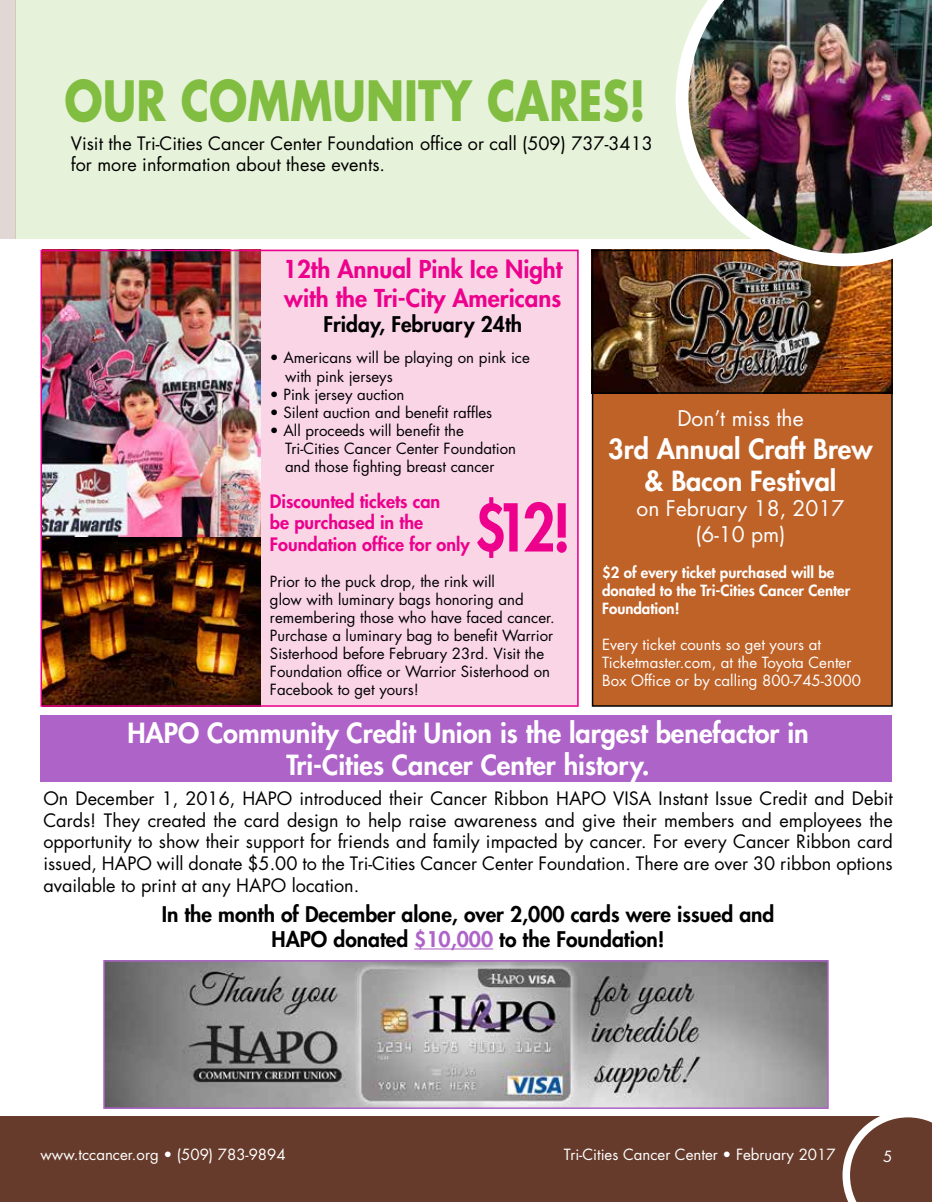
<style>
.page{position:relative;width:932px;height:1202px;background:#fff}
.page>*{position:absolute;margin:0;border:0;box-sizing:border-box;transform-origin:0 0}
.t1{font:700 54px "Futura Std";color:#81bd41;scale:.8 1}
.t2{font:800 27px/32.4px "Futura Std";color:#fff;text-align:center}
.t3{font:800 24px/28.8px "Futura Std";color:#ec008c}
.t4{font:800 21px/25.2px "Futura Std";color:#000;text-align:center}
.t5{font:21px/25.2px "Futura Std";color:#fff;text-align:center}
.t6{font:18px/21.6px "Futura Std";color:#000}
.t7{font:800 18px/21.6px "Futura Std";color:#ec008c}
.t8{font:15px/18px "Futura Std";color:#000}
.t9{font:15px/18px "Futura Std";color:#fff}
.t10{font:800 15px/18px "Futura Std";color:#fff}
.s1{color:#ae63c9}
</style>
<div class="page">
<div style="left:40px;top:715px;width:852px;height:67px;background:#ae63c9"></div>
<div style="left:592px;top:250px;width:300px;height:456px;background:#bf6228"></div>
<div style="left:591px;top:250px;width:301px;height:456px;border:2px solid #000"></div>
<div style="left:135px;top:250px;width:443px;height:456px;background:#fad5e6"></div>
<img style="left:594px;top:253px;width:295px;height:138px">
<div style="left:591px;top:250px;width:301px;height:144px;border:2px solid #000"></div>
<img style="left:43px;top:253px;width:217px;height:450px">
<div style="left:40px;top:250px;width:538px;height:456px;border:2px solid #ec008c"></div>
<svg style="left:477px;top:497px;width:89px;height:61px"></svg>
<div style="left:15px;top:0;width:821px;height:238px;background:#e6f2d9"></div>
<div style="left:15px;top:1116px;width:905px;height:86px;background:#663b2b"></div>
<div style="left:0;top:1116px;width:14px;height:86px;background:#663b2b"></div>
<svg style="left:842px;top:1116px;width:90px;height:86px"></svg>
<div style="left:0;top:0;width:15px;height:238px;background:#e1d8d5"></div>
<img style="left:675px;top:0;width:257px;height:266px">
<hr style="left:414px;top:948px;width:79px;height:1px;background:#ae63c9">
<img style="left:106px;top:963px;width:719px;height:142px">
<div style="left:103px;top:960px;width:725px;height:148px;border:2px solid #ae63c9"></div>
<h1 class="t1" style="left:65px;top:65px;width:728px">OUR COMMUNITY CARES!</h1>
<p class="t6" style="left:71px;top:132px;width:583px">Visit the Tri-Cities Cancer Center Foundation office or call (509) 737-3413 for more information about these events.</p>
<h3 class="t3" style="left:283px;top:255px;width:281px">12th Annual Pink Ice Night with the Tri-City Americans</h3>
<p class="t4" style="left:323px;top:311px;width:200px">Friday, February 24th</p>
<p class="t8" style="left:285px;top:349px;width:246px;text-indent:-15px">• Americans will be playing on pink ice with pink jerseys</p>
<p class="t8" style="left:270px;top:385px;width:136px">• Pink jersey auction</p>
<p class="t8" style="left:270px;top:403px;width:224px">• Silent auction and benefit raffles</p>
<p class="t8" style="left:285px;top:421px;width:232px;text-indent:-15px">• All proceeds will benefit the<br>Tri-Cities Cancer Center Foundation and those fighting breast cancer</p>
<p class="t7" style="left:270px;top:490px;width:201px">Discounted tickets can<br>be purchased in the<br>Foundation office for only</p>
<p class="t8" style="left:270px;top:573px;width:286px">Prior to the puck drop, the rink will<br>glow with luminary bags honoring and remembering those who have faced cancer.<br>Purchase a luminary bag to benefit Warrior Sisterhood before February 23rd. Visit the Foundation office or Warrior Sisterhood on Facebook to get yours!</p>
<p class="t5" style="left:677px;top:406px;width:128px">Don’t miss the</p>
<h2 class="t2" style="left:608px;top:432px;width:266px">3rd Annual Craft Brew &amp; Bacon Festival</h2>
<p class="t5" style="left:636px;top:496px;width:209px">on February 18, 2017 (6-10 pm)</p>
<p class="t10" style="left:602px;top:563px;width:249px">$2 of every ticket purchased will be donated to the Tri-Cities Cancer Center<br>Foundation!</p>
<p class="t9" style="left:602px;top:635px;width:260px">Every ticket counts so get yours at<br>Ticketmaster.com, at the Toyota Center<br>Box Office or by calling 800-745-3000</p>
<h2 class="t2" style="left:127px;top:716px;width:683px">HAPO Community Credit Union is the largest benefactor in<br>Tri-Cities Cancer Center history.</h2>
<p class="t6" style="left:43px;top:788px;width:851px;text-align:justify">On December 1, 2016, HAPO introduced their Cancer Ribbon HAPO VISA Instant Issue Credit and Debit Cards! They created the card design to help raise awareness and give their members and employees the opportunity to show their support for friends and family impacted by cancer. For every Cancer Ribbon card issued, HAPO will donate $5.00 to the Tri-Cities Cancer Center Foundation. There are over 30 ribbon options available to print at any HAPO location.</p>
<p class="t4" style="left:162px;top:901px;width:614px">In the month of December alone, over 2,000 cards were issued and<br>HAPO donated <span class="s1">$10,000</span> to the Foundation!</p>
<p class="t9" style="left:40px;top:1145px;width:247px">www.tccancer.org • (509) 783-9894</p>
<p class="t9" style="left:564px;top:1145px;width:273px">Tri-Cities Cancer Center • February 2017</p>
<p class="t9" style="left:883px;top:1147px;width:11px">5</p>
</div>
